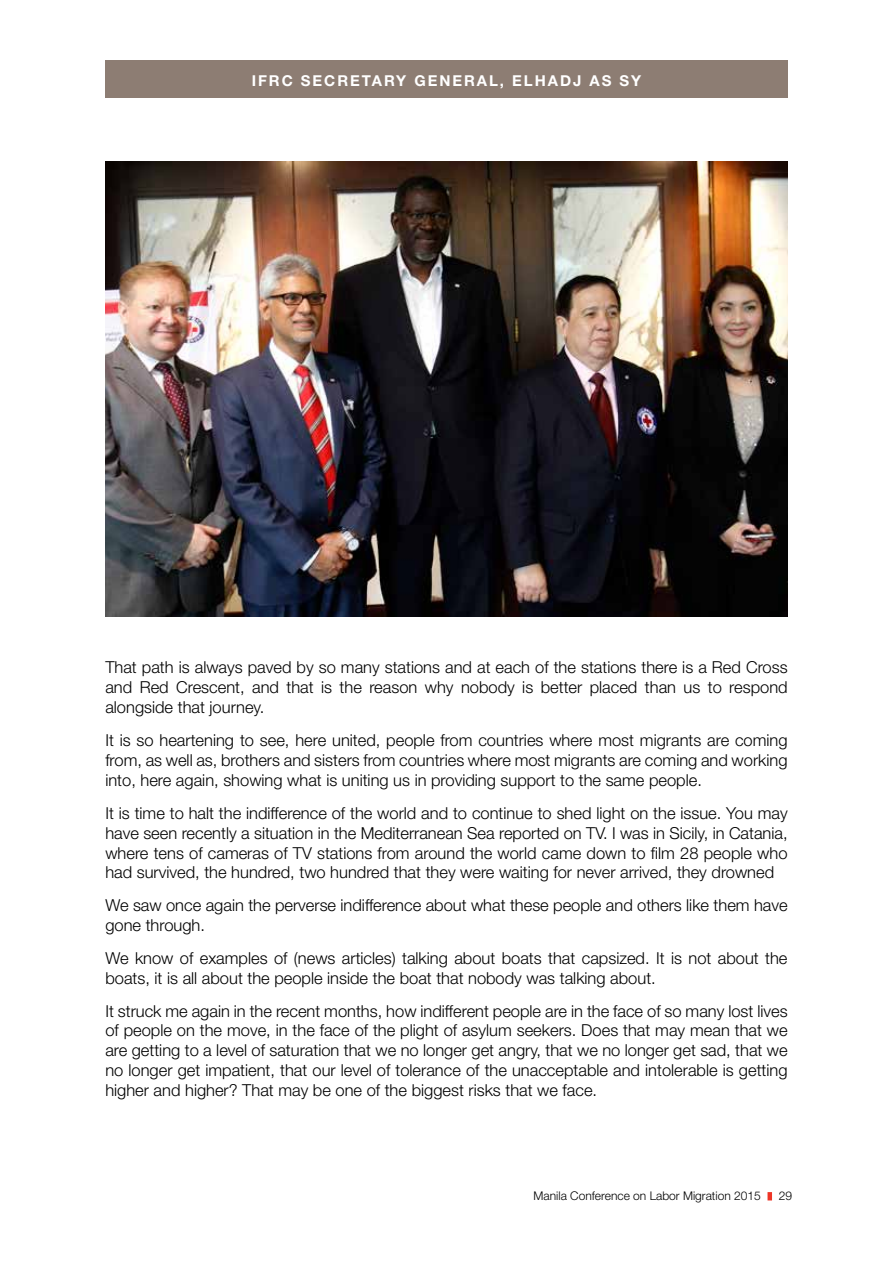
<style>
.page{position:relative;width:893px;height:1263px;background:#fff}
.page>*{position:absolute;margin:0;border:0;box-sizing:border-box;transform-origin:0 0}
.t1{font:300 16.5px/20px "Helvetica Neue";color:#000;text-align:justify}
.t2{font:700 15px "Helvetica Neue";letter-spacing:.13em;color:#fff}
.t3{font:300 12px "Helvetica Neue";color:#000}
</style>
<div class="page">
<div style="left:767px;top:1192px;width:5px;height:8px;background:#ee3526"></div>
<div style="left:105px;top:61px;width:683px;height:37px;background:#8d7d73"></div>
<img style="left:105px;top:162px;width:683px;height:454px">
<p class="t2" style="left:252px;top:72px;width:30px">IFRC</p>
<p class="t2" style="left:301px;top:72px;width:301px">SECRETARY GENERAL, ELHADJ AS</p>
<p class="t2" style="left:619px;top:72px;width:23px">SY</p>
<p class="t1" style="left:105px;top:657px;width:684px">That path is always paved by so many stations and at each of the stations there is a Red Cross and Red Crescent, and that is the reason why nobody is better placed than us to respond alongside that journey.</p>
<p class="t1" style="left:105px;top:730px;width:684px">It is so heartening to see, here united, people from countries where most migrants are coming from, as well as, brothers and sisters from countries where most migrants are coming and working into, here again, showing what is uniting us in providing support to the same people.</p>
<p class="t1" style="left:105px;top:802px;width:684px">It is time to halt the indifference of the world and to continue to shed light on the issue. You may have seen recently a situation in the Mediterranean Sea reported on TV. I was in Sicily, in Catania, where tens of cameras of TV stations from around the world came down to film 28 people who had survived, the hundred, two hundred that they were waiting for never arrived, they drowned</p>
<p class="t1" style="left:105px;top:895px;width:684px">We saw once again the perverse indifference about what these people and others like them have gone through.</p>
<p class="t1" style="left:105px;top:948px;width:684px">We know of examples of (news articles) talking about boats that capsized. It is not about the boats, it is all about the people inside the boat that nobody was talking about.</p>
<p class="t1" style="left:105px;top:1000px;width:684px">It struck me again in the recent months, how indifferent people are in the face of so many lost lives of people on the move, in the face of the plight of asylum seekers. Does that may mean that we are getting to a level of saturation that we no longer get angry, that we no longer get sad, that we no longer get impatient, that our level of tolerance of the unacceptable and intolerable is getting higher and higher? That may be one of the biggest risks that we face.</p>
<p class="t3" style="left:534px;top:1189px;width:229px">Manila Conference on Labor Migration 2015</p>
<p class="t3" style="left:779px;top:1189px;width:15px">29</p>
</div>
